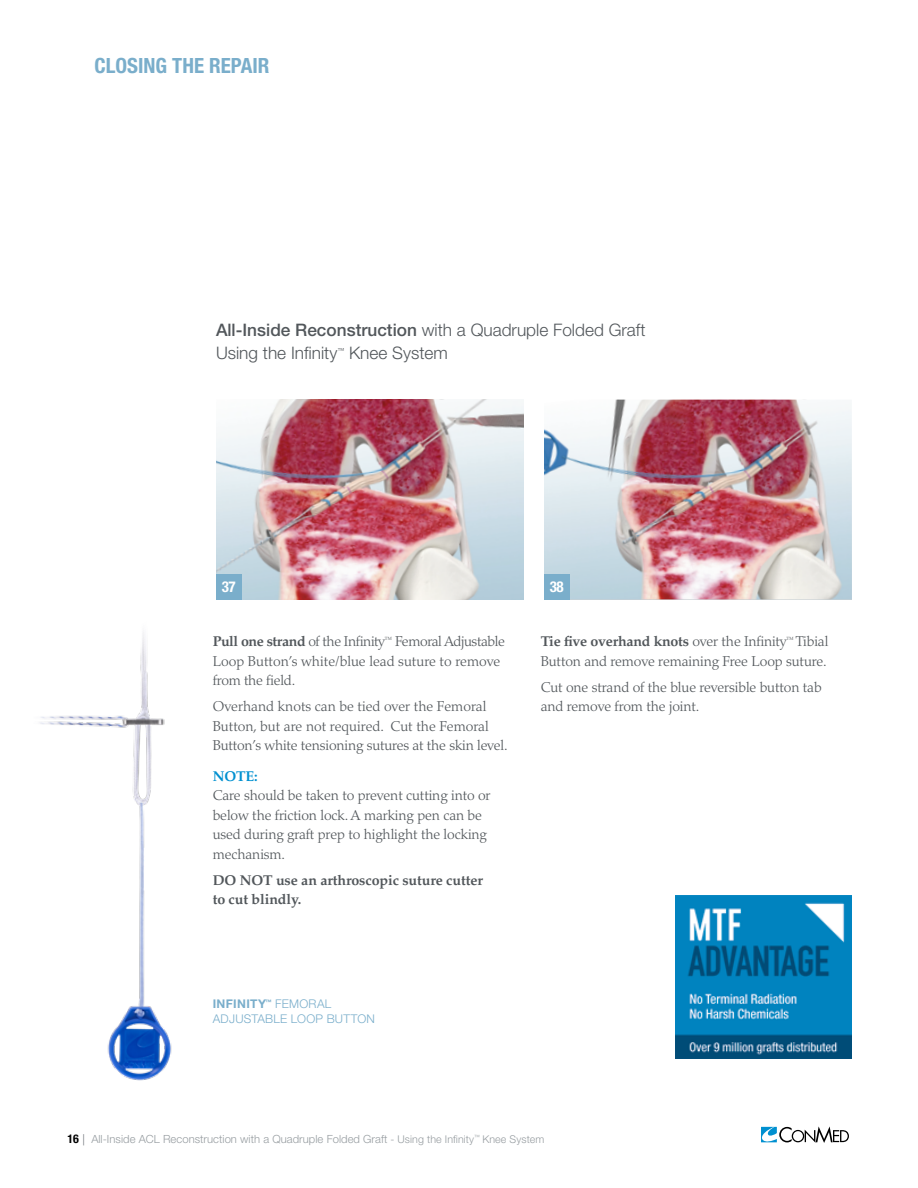
<style>
.page{position:relative;width:918px;height:1188px;background:#fff}
.page>*{position:absolute;margin:0;border:0;box-sizing:border-box;transform-origin:0 0}
.t1{font:700 condensed 21px "Helvetica Neue LT Std";color:#7aaecb}
.t2{font:300 17.25px/22.5px "Helvetica Neue LT Std";color:#52575b}
.t3{font:700 condensed 15px "Helvetica Neue LT Std";color:#fff}
.t4{font:300 14.25px/19.5px "Palatino LT Std";letter-spacing:-.01em;color:#52575b}
.t5{font:700 14.25px/19.5px "Palatino LT Std";letter-spacing:-.01em;color:#52575b}
.t6{font:700 14.25px "Palatino LT Std";color:#0090d0}
.t7{font:300 12px/15px "Helvetica Neue LT Std";letter-spacing:.025em;color:#7aaecb}
.t8{font:300 11.25px "Helvetica Neue LT Std";letter-spacing:.005em;color:#979da1}
.t9{font:300 7.05px "Helvetica Neue LT Std";color:#52575b}
.s1{font-weight:500}
.s2{font-weight:700}
.s3{font-weight:700;font-stretch:condensed;font-size:12px;color:#000}
.s4{color:#676c71}
.s5{font-size:10.65px}
</style>
<div class="page">
<svg style="left:761px;top:1126px;width:88px;height:17px"></svg>
<img style="left:216px;top:400px;width:308px;height:199px">
<div style="left:216px;top:574px;width:25px;height:25px;background:#7aaecb"></div>
<img style="left:544px;top:400px;width:308px;height:199px">
<div style="left:544px;top:574px;width:25px;height:25px;background:#7aaecb"></div>
<img style="left:40px;top:632px;width:132px;height:449px">
<img style="left:676px;top:895px;width:175px;height:164px">
<h1 class="t1" style="left:94px;top:53px;width:176px">CLOSING THE REPAIR</h1>
<p class="t2" style="left:216px;top:319px;width:431px"><span class="s1">All-Inside Reconstruction</span> with a Quadruple Folded Graft<br>Using the Infinity</p>
<p class="t9" style="left:337px;top:346px;width:8px">™</p>
<p class="t2" style="left:349px;top:341px;width:100px">Knee System</p>
<p class="t3" style="left:222px;top:578px;width:16px">37</p>
<p class="t3" style="left:550px;top:578px;width:16px">38</p>
<p class="t4" style="left:213px;top:632px;width:294px"><span class="s2">Pull one strand</span> of the Infinity<sup>™</sup> Femoral Adjustable<br>Loop Button’s white/blue lead suture to remove from the field.</p>
<p class="t4" style="left:213px;top:697px;width:296px">Overhand knots can be tied over the Femoral<br>Button, but are not required. Cut the Femoral<br>Button’s white tensioning sutures at the skin level.</p>
<p class="t6" style="left:213px;top:768px;width:47px">NOTE:</p>
<p class="t4" style="left:213px;top:786px;width:279px">Care should be taken to prevent cutting into or below the friction lock. A marking pen can be used during graft prep to highlight the locking mechanism.</p>
<p class="t5" style="left:213px;top:871px;width:272px">DO NOT use an arthroscopic suture cutter to cut blindly.</p>
<p class="t4" style="left:541px;top:632px;width:289px"><span class="s2">Tie five overhand knots</span> over the Infinity<sup>™</sup> Tibial<br>Button and remove remaining Free Loop suture.</p>
<p class="t4" style="left:541px;top:678px;width:282px">Cut one strand of the blue reversible button tab and remove from the joint.</p>
<p class="t7" style="left:213px;top:996px;width:164px"><span class="s2">INFINITY</span><sup>™</sup> FEMORAL<br>ADJUSTABLE LOOP BUTTON</p>
<p class="t8" style="left:68px;top:1132px;width:478px"><span class="s3">16</span> <span class="s4">|</span> All-Inside ACL Reconstruction with a Quadruple Folded Graft <span class="s5">- Using the Infinity</span><sup>™</sup> <span class="s5">Knee System</span></p>
</div>
